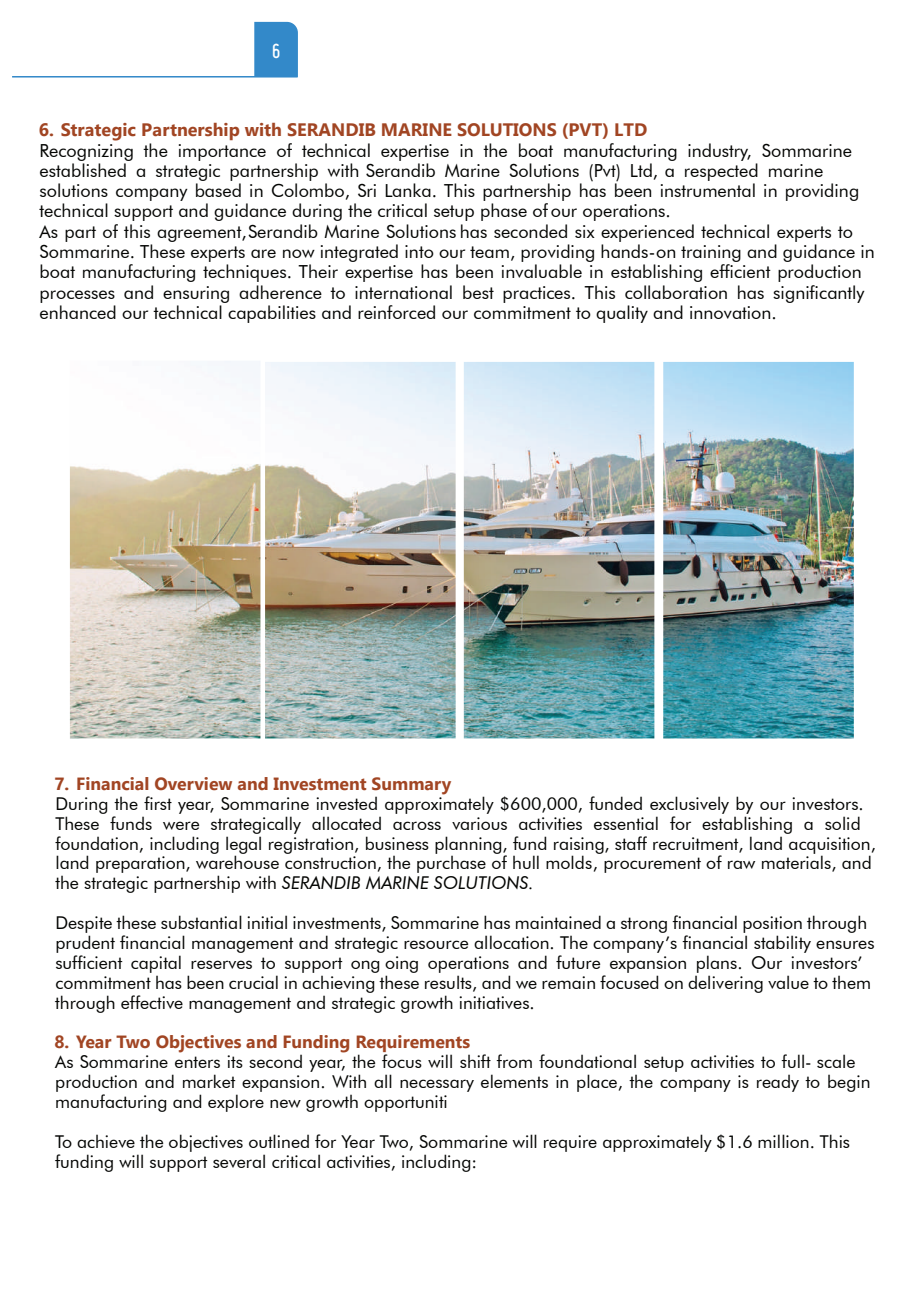
<style>
.page{position:relative;width:919px;height:1289px;background:#fff}
.page>*{position:absolute;margin:0;border:0;box-sizing:border-box;transform-origin:0 0}
.t1{font:18px/20.2px "Futura BT";color:#040503}
.t2{font:700 18px "Gadugi";color:#a14523}
.t3{font:17.7px/19.8px "Futura BT";color:#040503}
.t4{font:700 17.7px "Gadugi";color:#a14523}
.t5{font:700 15px "Ruler";color:#fff}
.s1{font-style:italic}
</style>
<div class="page">
<hr style="left:12px;top:76px;width:285px;height:1px;background:#3389c9">
<div style="left:254px;top:22px;width:44px;height:55px;background:#3389c9"></div>
<img style="left:70px;top:361px;width:783px;height:377px">
<p class="t5" style="left:272px;top:44px;width:10px">6</p>
<p class="t2" style="left:39px;top:119px;width:610px">6. Strategic Partnership with SERANDIB MARINE SOLUTIONS (PVT) LTD</p>
<p class="t1" style="left:40px;top:140px;width:836px">Recognizing the importance of technical expertise in the boat manufacturing industry, Sommarine established a strategic partnership with Serandib Marine Solutions (Pvt) Ltd, a respected marine solutions company based in Colombo, Sri Lanka. This partnership has been instrumental in providing technical support and guidance during the critical setup phase of our operations.<br>As part of this agreement, Serandib Marine Solutions has seconded six experienced technical experts to Sommarine. These experts are now integrated into our team, providing hands-on training and guidance in boat manufacturing techniques. Their expertise has been invaluable in establishing efficient production processes and ensuring adherence to international best practices. This collaboration has significantly enhanced our technical capabilities and reinforced our commitment to quality and innovation.</p>
<p class="t4" style="left:54px;top:773px;width:398px">7. Financial Overview and Investment Summary</p>
<p class="t3" style="left:55px;top:793px;width:822px">During the first year, Sommarine invested approximately $600,000, funded exclusively by our investors.<br>These funds were strategically allocated across various activities essential for establishing a solid foundation, including legal registration, business planning, fund raising, staff recruitment, land acquisition, land preparation, warehouse construction, the purchase of hull molds, procurement of raw materials, and the strategic partnership with <span class="s1">SERANDIB MARINE SOLUTIONS.</span></p>
<p class="t3" style="left:55px;top:912px;width:820px">Despite these substantial initial investments, Sommarine has maintained a strong financial position through prudent financial management and strategic resource allocation. The company’s financial stability ensures sufficient capital reserves to support ong oing operations and future expansion plans. Our investors’ commitment has been crucial in achieving these results, and we remain focused on delivering value to them through effective management and strategic growth initiatives.</p>
<p class="t4" style="left:54px;top:1031px;width:417px">8. Year Two Objectives and Funding Requirements</p>
<p class="t3" style="left:55px;top:1051px;width:816px">As Sommarine enters its second year, the focus will shift from foundational setup activities to full- scale production and market expansion. With all necessary elements in place, the company is ready to begin manufacturing and explore new growth opportuniti</p>
<p class="t3" style="left:55px;top:1131px;width:796px">To achieve the objectives outlined for Year Two, Sommarine will require approximately $1.6 million. This funding will support several critical activities, including:</p>
</div>
